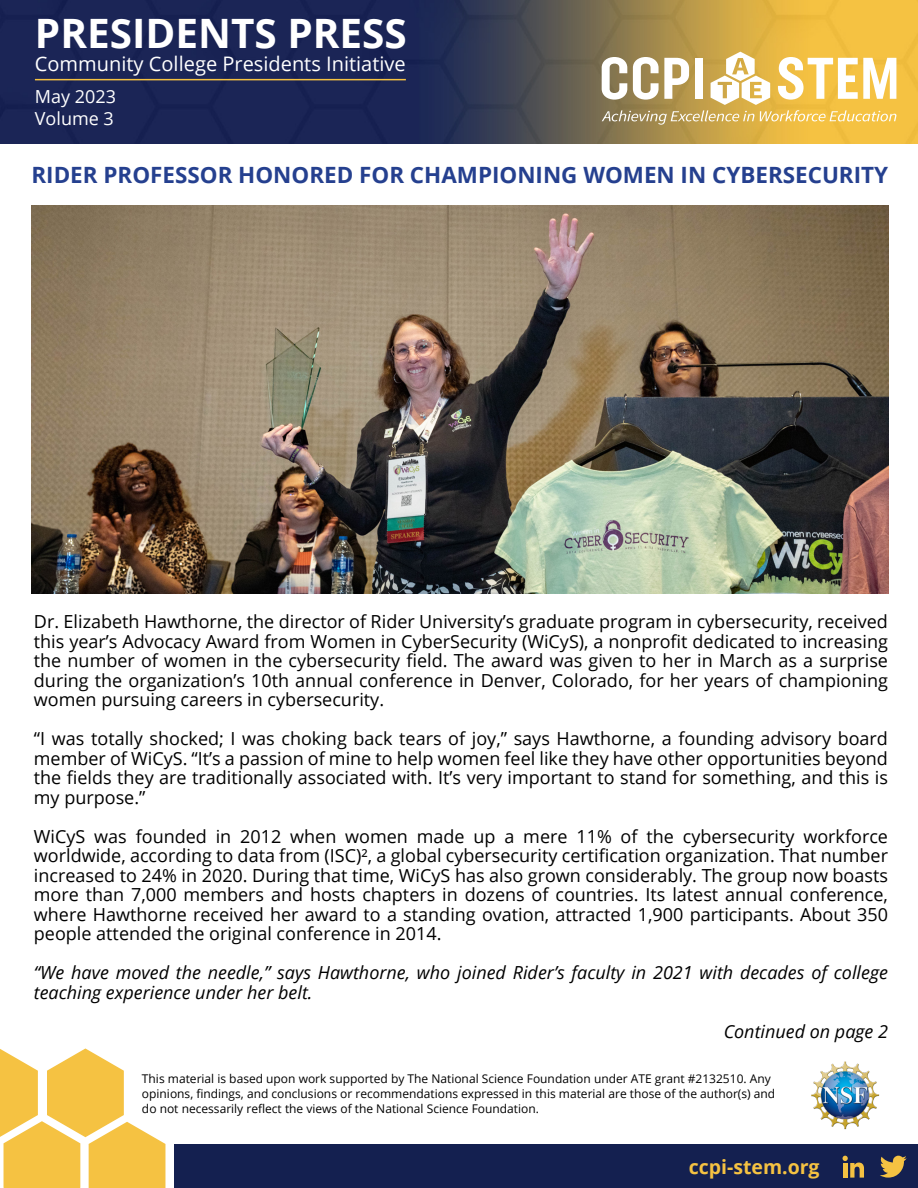
<style>
.page{position:relative;width:918px;height:1188px;background:#fff}
.page>*{position:absolute;margin:0;border:0;box-sizing:border-box;transform-origin:0 0}
.t1{font:700 40.5px "Open Sans";color:#fff}
.t2{font:700 22.35px "Open Sans";color:#25408f}
.t3{font:20.1px "Open Sans";color:#fff}
.t4{font:700 19.5px "Open Sans";color:#f5c242}
.t5{font:18px/19.5px "Open Sans";color:#000;text-align:justify}
.t6{font:italic 18px/19.5px "Open Sans";color:#000}
.t7{font:18px/22.5px "Open Sans";color:#fff}
.t8{font:12px/15px "Open Sans";color:#000}
</style>
<div class="page">
<svg style="left:0;top:1048px;width:165px;height:140px"></svg>
<div style="left:174px;top:1145px;width:744px;height:43px;background:#142050"></div>
<img style="left:811px;top:1061px;width:68px;height:68px">
<img style="left:0;top:0;width:918px;height:144px">
<hr style="left:35px;top:79px;width:371px;height:1px;background:#f5c242">
<svg style="left:602px;top:52px;width:294px;height:73px"></svg>
<svg style="left:880px;top:1156px;width:27px;height:22px"></svg>
<svg style="left:843px;top:1156px;width:21px;height:22px"></svg>
<img style="left:32px;top:205px;width:857px;height:389px">
<h1 class="t1" style="left:35px;top:5px;width:373px">PRESIDENTS PRESS</h1>
<p class="t3" style="left:35px;top:50px;width:372px">Community College Presidents Initiative</p>
<p class="t7" style="left:35px;top:84px;width:83px">May 2023<br>Volume 3</p>
<p class="t2" style="left:32px;top:159px;width:858px">RIDER PROFESSOR HONORED FOR CHAMPIONING WOMEN IN CYBERSECURITY</p>
<p class="t5" style="left:34px;top:611px;width:856px">Dr. Elizabeth Hawthorne, the director of Rider University’s graduate program in cybersecurity, received this year’s Advocacy Award from Women in CyberSecurity (WiCyS), a nonprofit dedicated to increasing the number of women in the cybersecurity field. The award was given to her in March as a surprise during the organization’s 10th annual conference in Denver, Colorado, for her years of championing women pursuing careers in cybersecurity.</p>
<p class="t5" style="left:34px;top:728px;width:856px">“I was totally shocked; I was choking back tears of joy,” says Hawthorne, a founding advisory board member of WiCyS. “It’s a passion of mine to help women feel like they have other opportunities beyond the fields they are traditionally associated with. It’s very important to stand for something, and this is my purpose.”</p>
<p class="t5" style="left:34px;top:826px;width:856px">WiCyS was founded in 2012 when women made up a mere 11% of the cybersecurity workforce worldwide, according to data from (ISC)², a global cybersecurity certification organization. That number increased to 24% in 2020. During that time, WiCyS has also grown considerably. The group now boasts more than 7,000 members and hosts chapters in dozens of countries. Its latest annual conference, where Hawthorne received her award to a standing ovation, attracted 1,900 participants. About 350 people attended the original conference in 2014.</p>
<p class="t6" style="left:34px;top:962px;width:856px">“We have moved the needle,” says Hawthorne, who joined Rider’s faculty in 2021 with decades of college teaching experience under her belt.</p>
<p class="t6" style="left:724px;top:1021px;width:166px">Continued on page 2</p>
<p class="t8" style="left:142px;top:1071px;width:635px">This material is based upon work supported by The National Science Foundation under ATE grant #2132510. Any opinions, findings, and conclusions or recommendations expressed in this material are those of the author(s) and do not necessarily reflect the views of the National Science Foundation.</p>
<p class="t4" style="left:689px;top:1153px;width:132px">ccpi-stem.org</p>
</div>
